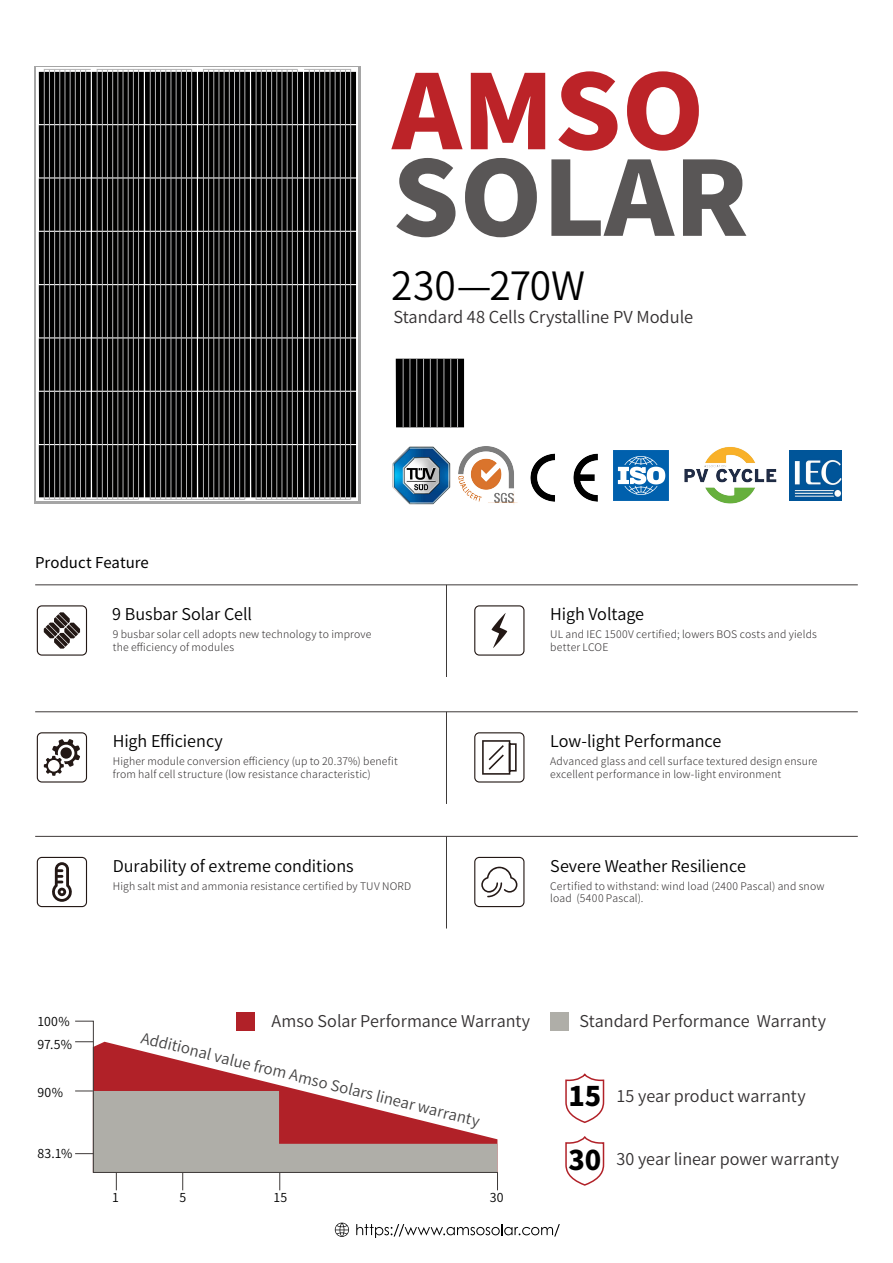
<style>
.page{position:relative;width:893px;height:1263px;background:#fff}
.page>*{position:absolute;margin:0;border:0;box-sizing:border-box;transform-origin:0 0}
.t1{font:800 102.75px "Source Han Sans CN";color:#bc2328}
.t2{font:39px "Source Han Sans CN";letter-spacing:-.005em;color:#000}
.t3{font:800 27px "Source Han Sans CN";color:#000}
.t4{font:16.5px "Source Han Sans CN";color:#333031}
.t5{font:16.2px "Source Han Sans CN";letter-spacing:-.005em;color:#000}
.t6{font:16.2px "Source Han Sans CN";letter-spacing:-.005em;color:#333031}
.t7{font:15px "Source Han Sans CN";color:#444343}
.t8{font:15px "Source Han Sans CN";color:#000}
.t9{font:12.3px "Source Han Sans CN";letter-spacing:.025em;color:#000}
.t10{font:300 10.5px/12.6px "Source Han Sans CN";letter-spacing:.015em;color:#333031}
.s1{font-weight:800;font-size:27px;color:#000}
</style>
<div class="page">
<div style="left:34px;top:66px;width:327px;height:437px;background:#a5a5a5"></div>
<svg style="left:36px;top:67px;width:322px;height:434px;background:#fafafa"></svg>
<svg style="left:39px;top:69px;width:317px;height:431px;background:#292929"></svg>
<div style="left:236px;top:1012px;width:19px;height:18px;background:#b12128"></div>
<div style="left:550px;top:1012px;width:19px;height:18px;background:#afaea8"></div>
<svg style="left:75px;top:1020px;width:224px;height:70px"></svg>
<svg style="left:75px;top:1041px;width:18px;height:1px"></svg>
<svg style="left:75px;top:1090px;width:423px;height:100px"></svg>
<svg style="left:356px;top:1224px;width:204px;height:14px"></svg>
<svg style="left:335px;top:1223px;width:14px;height:14px"></svg>
<div style="left:37px;top:605px;width:50px;height:51px;border:1px solid #231815;border-radius:5px"></div>
<svg style="left:44px;top:612px;width:36px;height:37px"></svg>
<div style="left:474px;top:605px;width:50px;height:51px;border:1px solid #231815;border-radius:5px"></div>
<svg style="left:491px;top:613px;width:16px;height:35px"></svg>
<svg style="left:44px;top:739px;width:36px;height:37px"></svg>
<div style="left:60px;top:747px;width:12px;height:12px;background:#231815;border-radius:50%"></div>
<svg style="left:482px;top:740px;width:35px;height:35px"></svg>
<svg style="left:52px;top:862px;width:20px;height:40px"></svg>
<svg style="left:481px;top:867px;width:36px;height:30px"></svg>
<hr style="left:35px;top:584px;width:823px;height:1px;background:#3e3a39">
<img style="left:392px;top:446px;width:59px;height:59px">
<img style="left:458px;top:446px;width:60px;height:58px">
<img style="left:531px;top:453px;width:66px;height:49px">
<img style="left:613px;top:450px;width:55px;height:51px">
<img style="left:684px;top:447px;width:93px;height:57px">
<img style="left:790px;top:450px;width:52px;height:51px">
<hr style="left:446px;top:585px;width:1px;height:92px;background:#3e3a39">
<div style="left:37px;top:732px;width:50px;height:50px;border:1px solid #231815;border-radius:5px"></div>
<div style="left:474px;top:732px;width:50px;height:50px;border:1px solid #231815;border-radius:5px"></div>
<hr style="left:35px;top:711px;width:823px;height:1px;background:#3e3a39">
<hr style="left:446px;top:712px;width:1px;height:92px;background:#3e3a39">
<div style="left:37px;top:857px;width:50px;height:50px;border:1px solid #231815;border-radius:5px"></div>
<div style="left:474px;top:857px;width:50px;height:50px;border:1px solid #231815;border-radius:5px"></div>
<hr style="left:35px;top:836px;width:823px;height:1px;background:#3e3a39">
<hr style="left:446px;top:836px;width:1px;height:92px;background:#3e3a39">
<svg style="left:396px;top:359px;width:68px;height:68px;background:#070707"></svg>
<hr style="left:403px;top:359px;width:1px;height:68px;background:#b4b4b5">
<hr style="left:410px;top:359px;width:1px;height:68px;background:#b4b4b5">
<hr style="left:416px;top:359px;width:1px;height:68px;background:#b4b4b5">
<hr style="left:423px;top:359px;width:1px;height:68px;background:#b4b4b5">
<hr style="left:430px;top:359px;width:1px;height:68px;background:#b4b4b5">
<hr style="left:437px;top:359px;width:1px;height:68px;background:#b4b4b5">
<hr style="left:444px;top:359px;width:1px;height:68px;background:#b4b4b5">
<hr style="left:450px;top:359px;width:1px;height:68px;background:#b4b4b5">
<hr style="left:457px;top:359px;width:1px;height:68px;background:#b4b4b5">
<svg style="left:396px;top:158px;width:59px;height:79px"></svg>
<svg style="left:465px;top:158px;width:72px;height:79px"></svg>
<svg style="left:551px;top:159px;width:124px;height:77px"></svg>
<svg style="left:683px;top:159px;width:63px;height:77px"></svg>
<svg style="left:565px;top:1073px;width:40px;height:50px"></svg>
<svg style="left:565px;top:1136px;width:40px;height:50px"></svg>
<h1 class="t1" style="left:392px;top:54px;width:314px">AMSO</h1>
<h2 class="t2" style="left:391px;top:263px;width:196px">230—270W</h2>
<h3 class="t4" style="left:393px;top:308px;width:301px">Standard 48 Cells Crystalline PV Module</h3>
<h3 class="t8" style="left:35px;top:554px;width:115px">Product Feature</h3>
<h3 class="t5" style="left:112px;top:605px;width:141px">9 Busbar Solar Cell</h3>
<h3 class="t5" style="left:550px;top:605px;width:95px">High Voltage</h3>
<p class="t10" style="left:113px;top:628px;width:260px">9 busbar solar cell adopts new technology to improve the efficiency of modules</p>
<p class="t10" style="left:550px;top:628px;width:268px">UL and IEC 1500V certified; lowers BOS costs and yields better LCOE</p>
<h3 class="t5" style="left:113px;top:732px;width:112px">High Efficiency</h3>
<h3 class="t5" style="left:550px;top:732px;width:173px">Low-light Performance</h3>
<p class="t10" style="left:113px;top:755px;width:286px">Higher module conversion efficiency (up to 20.37%) benefit from half cell structure (low resistance characteristic)</p>
<p class="t10" style="left:550px;top:755px;width:269px">Advanced glass and cell surface textured design ensure excellent performance in low-light environment</p>
<h3 class="t5" style="left:113px;top:857px;width:242px">Durability of extreme conditions</h3>
<h3 class="t5" style="left:550px;top:857px;width:197px">Severe Weather Resilience</h3>
<p class="t10" style="left:113px;top:880px;width:300px">High salt mist and ammonia resistance certified by TUV NORD</p>
<p class="t10" style="left:550px;top:880px;width:276px">Certified to withstand: wind load (2400 Pascal) and snow load (5400 Pascal).</p>
<p class="t9" style="left:37px;top:1014px;width:34px">100%</p>
<h3 class="t6" style="left:579px;top:1012px;width:248px">Standard Performance Warranty</h3>
<p class="t9" style="left:37px;top:1037px;width:36px">97.5%</p>
<p class="t9" style="left:37px;top:1085px;width:27px">90%</p>
<h3 class="t6" style="left:272px;top:1012px;width:260px">Amso Solar Performance Warranty</h3>
<h3 class="t7" style="left:144px;top:1029px;width:350px;rotate:14deg">Additional value from Amso Solars linear warranty</h3>
<h3 class="t3" style="left:568px;top:1081px;width:35px">15</h3>
<h3 class="t6" style="left:616px;top:1087px;width:191px">15 year product warranty</h3>
<p class="t9" style="left:37px;top:1147px;width:36px">83.1%</p>
<p class="t9" style="left:112px;top:1190px;width:8px">1</p>
<p class="t9" style="left:179px;top:1190px;width:8px">5</p>
<p class="t9" style="left:273px;top:1190px;width:15px">15</p>
<p class="t9" style="left:490px;top:1190px;width:15px">30</p>
<h3 class="t6" style="left:568px;top:1150px;width:272px"><span class="s1">30</span> 30 year linear power warranty</h3>
</div>
